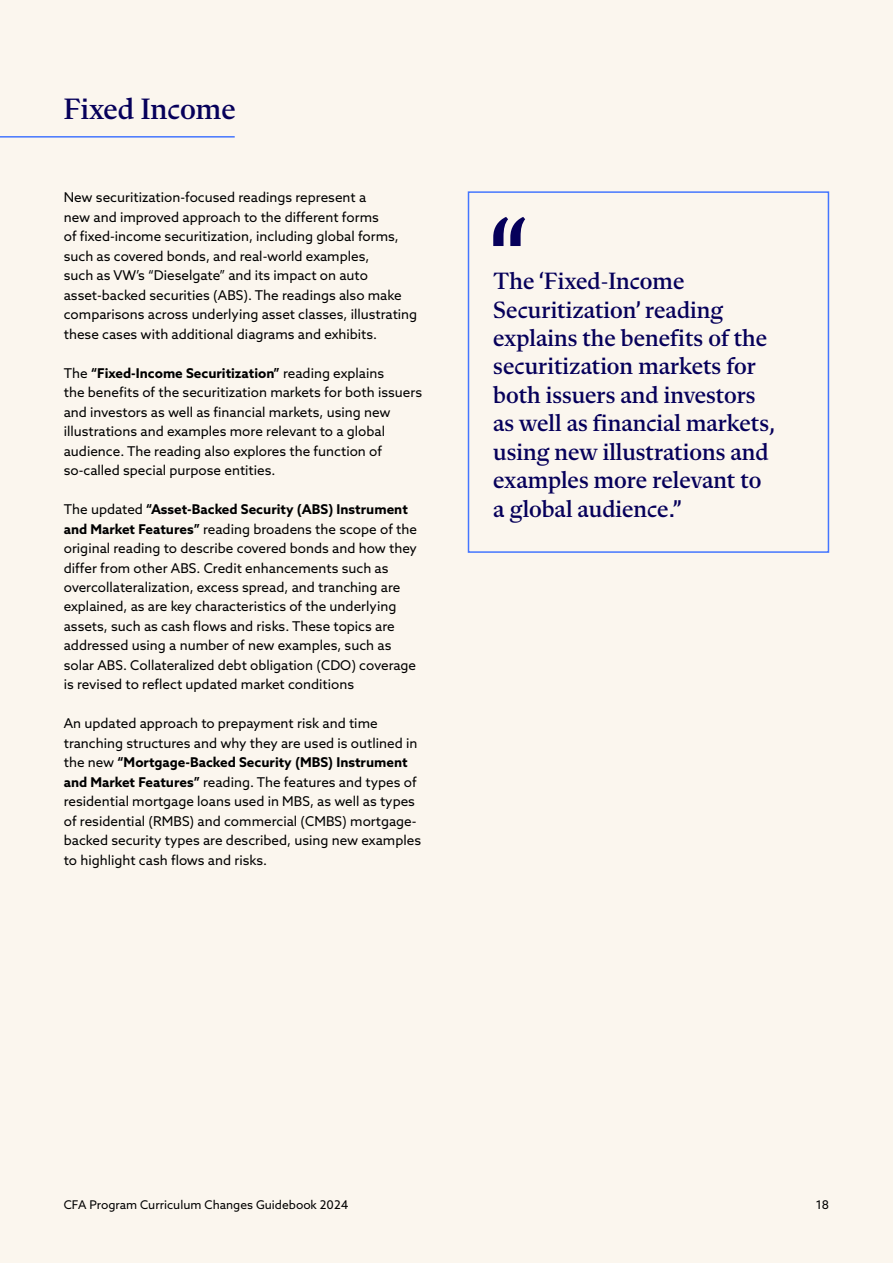
<style>
.page{position:relative;width:893px;height:1263px;background:#fbf6ee}
.page>*{position:absolute;margin:0;border:0;box-sizing:border-box;transform-origin:0 0}
.t1{font:500 30px "Flecha S";color:#06005a}
.t2{font:500 24px/28.5px "Flecha S";color:#06005a}
.t3{font:13.5px/19.5px "Azo Sans";color:#000}
.t4{font:12px "Azo Sans";color:#000}
.s1{font-weight:700}
</style>
<div class="page">
<div style="left:468px;top:191px;width:361px;height:362px;border:2px solid #4476ff"></div>
<svg style="left:493px;top:217px;width:32px;height:29px"></svg>
<hr style="left:0;top:136px;width:235px;height:2px;background:#4476ff">
<h1 class="t1" style="left:64px;top:92px;width:173px">Fixed Income</h1>
<p class="t3" style="left:64px;top:187px;width:355px">New securitization-focused readings represent a<br>new and improved approach to the different forms<br>of fixed-income securitization, including global forms, such as covered bonds, and real-world examples,<br>such as VW’s “Dieselgate” and its impact on auto asset-backed securities (ABS). The readings also make comparisons across underlying asset classes, illustrating these cases with additional diagrams and exhibits.</p>
<p class="t3" style="left:64px;top:363px;width:360px">The <span class="s1">“Fixed-Income Securitization”</span> reading explains<br>the benefits of the securitization markets for both issuers and investors as well as financial markets, using new illustrations and examples more relevant to a global audience. The reading also explores the function of so-called special purpose entities.</p>
<p class="t3" style="left:64px;top:499px;width:355px">The updated <span class="s1">“Asset-Backed Security (ABS) Instrument and Market Features”</span> reading broadens the scope of the original reading to describe covered bonds and how they differ from other ABS. Credit enhancements such as overcollateralization, excess spread, and tranching are explained, as are key characteristics of the underlying assets, such as cash flows and risks. These topics are addressed using a number of new examples, such as solar ABS. Collateralized debt obligation (CDO) coverage is revised to reflect updated market conditions</p>
<p class="t3" style="left:64px;top:714px;width:359px">An updated approach to prepayment risk and time tranching structures and why they are used is outlined in the new <span class="s1">“Mortgage-Backed Security (MBS) Instrument and Market Features”</span> reading. The features and types of residential mortgage loans used in MBS, as well as types of residential (RMBS) and commercial (CMBS) mortgage&shy;backed security types are described, using new examples to highlight cash flows and risks.</p>
<h2 class="t2" style="left:493px;top:267px;width:284px">The ‘Fixed-Income<br>Securitization’ reading explains the benefits of the securitization markets for both issuers and investors as well as financial markets, using new illustrations and examples more relevant to a global audience.”</h2>
<p class="t4" style="left:64px;top:1196px;width:286px">CFA Program Curriculum Changes Guidebook 2024</p>
<p class="t4" style="left:816px;top:1196px;width:15px">18</p>
</div>
